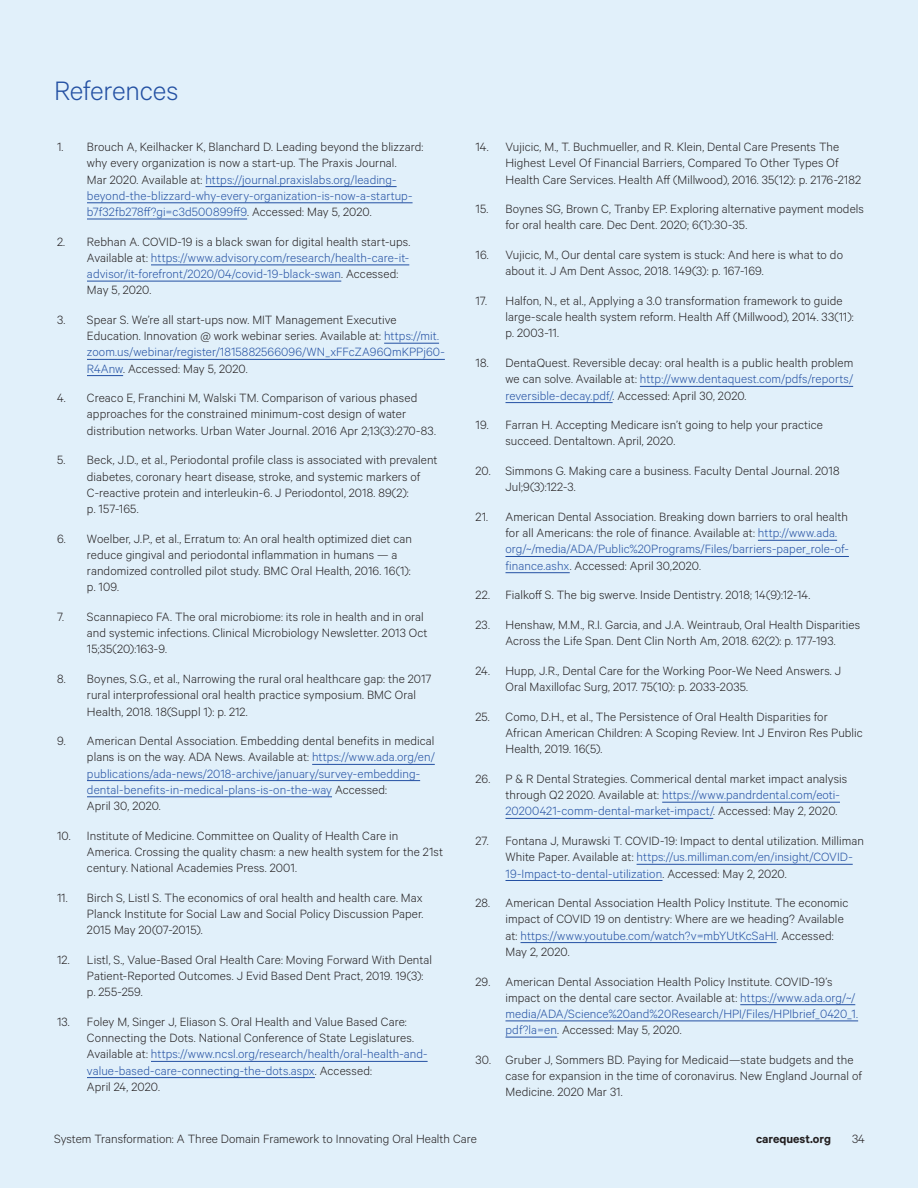
<style>
.page{position:relative;width:918px;height:1188px;background:#e1f0fa}
.page>*{position:absolute;margin:0;border:0;box-sizing:border-box;transform-origin:0 0}
.t1{font:300 30px "Calibre";letter-spacing:-.005em;color:#2451a3}
.t2{font:300 13.5px/16.2px "Calibre";letter-spacing:.005em;color:#231f20}
.t3{font:300 13.5px/16.2px "Calibre";letter-spacing:.005em;color:#2451a3}
.t4{font:600 13.5px "Calibre";color:#231f20}
.s1{color:#2451a3}
.s2{color:#231f20}
</style>
<div class="page">
<hr style="left:205px;top:186px;width:192px;height:1px;background:#2451a3">
<hr style="left:87px;top:203px;width:326px;height:1px;background:#2451a3">
<hr style="left:87px;top:219px;width:160px;height:1px;background:#2451a3">
<hr style="left:151px;top:265px;width:258px;height:1px;background:#2451a3">
<hr style="left:87px;top:281px;width:254px;height:1px;background:#2451a3">
<hr style="left:384px;top:343px;width:55px;height:1px;background:#2451a3">
<hr style="left:87px;top:359px;width:358px;height:1px;background:#2451a3">
<hr style="left:87px;top:375px;width:36px;height:1px;background:#2451a3">
<hr style="left:312px;top:764px;width:123px;height:1px;background:#2451a3">
<hr style="left:87px;top:780px;width:333px;height:1px;background:#2451a3">
<hr style="left:87px;top:797px;width:245px;height:1px;background:#2451a3">
<hr style="left:151px;top:1061px;width:277px;height:1px;background:#2451a3">
<hr style="left:87px;top:1077px;width:228px;height:1px;background:#2451a3">
<hr style="left:640px;top:386px;width:213px;height:1px;background:#2451a3">
<hr style="left:506px;top:402px;width:107px;height:1px;background:#2451a3">
<hr style="left:758px;top:540px;width:79px;height:1px;background:#2451a3">
<hr style="left:506px;top:556px;width:343px;height:1px;background:#2451a3">
<hr style="left:506px;top:572px;width:64px;height:1px;background:#2451a3">
<hr style="left:662px;top:802px;width:178px;height:1px;background:#2451a3">
<hr style="left:506px;top:818px;width:207px;height:1px;background:#2451a3">
<hr style="left:637px;top:864px;width:216px;height:1px;background:#2451a3">
<hr style="left:506px;top:880px;width:156px;height:1px;background:#2451a3">
<hr style="left:521px;top:942px;width:256px;height:1px;background:#2451a3">
<hr style="left:740px;top:1004px;width:115px;height:1px;background:#2451a3">
<hr style="left:506px;top:1021px;width:352px;height:1px;background:#2451a3">
<hr style="left:506px;top:1037px;width:51px;height:1px;background:#2451a3">
<h1 class="t1" style="left:54px;top:74px;width:126px">References</h1>
<p class="t2" style="left:87px;top:138px;width:338px;text-indent:-30px">1. Brouch A, Keilhacker K, Blanchard D. Leading beyond the blizzard: why every organization is now a start-up. The Praxis Journal.<br>Mar 2020. Available at: <span class="s1">https://journal.praxislabs.org/leading&shy;beyond-the-blizzard-why-every-organization-is-now-a-startup&shy;b7f32fb278ff?gi=c3d500899ff9</span>. Accessed: May 5, 2020.</p>
<p class="t3" style="left:87px;top:233px;width:325px;text-indent:-30px"><span class="s2">2. Rebhan A. COVID-19 is a black swan for digital health start-ups.<br>Available at:</span> https://www.advisory.com/research/health-care-it&shy;advisor/it-forefront/2020/04/covid-19-black-swan<span class="s2">. Accessed:<br>May 5, 2020.</span></p>
<p class="t2" style="left:87px;top:311px;width:359px;text-indent:-30px">3. Spear S. We’re all start-ups now. MIT Management Executive Education. Innovation @ work webinar series. Available at: <span class="s1">https://mit. zoom.us/webinar/register/1815882566096/WN_xFFcZA96QmKPPj60- R4Anw</span>. Accessed: May 5, 2020.</p>
<p class="t2" style="left:87px;top:389px;width:351px;text-indent:-30px">4. Creaco E, Franchini M, Walski TM. Comparison of various phased approaches for the constrained minimum-cost design of water distribution networks. Urban Water Journal. 2016 Apr 2;13(3):270-83.</p>
<p class="t2" style="left:87px;top:452px;width:352px;text-indent:-30px">5. Beck, J.D., et al., Periodontal profile class is associated with prevalent diabetes, coronary heart disease, stroke, and systemic markers of C-reactive protein and interleukin-6. J Periodontol, 2018. 89(2):<br>p. 157-165.</p>
<p class="t2" style="left:87px;top:530px;width:327px;text-indent:-30px">6. Woelber, J.P., et al., Erratum to: An oral health optimized diet can reduce gingival and periodontal inflammation in humans — a randomized controlled pilot study. BMC Oral Health, 2016. 16(1): p. 109.</p>
<p class="t2" style="left:87px;top:608px;width:342px;text-indent:-30px">7. Scannapieco FA. The oral microbiome: its role in health and in oral and systemic infections. Clinical Microbiology Newsletter. 2013 Oct<br>15;35(20):163-9.</p>
<p class="t2" style="left:87px;top:670px;width:346px;text-indent:-30px">8. Boynes, S.G., et al., Narrowing the rural oral healthcare gap: the 2017 rural interprofessional oral health practice symposium. BMC Oral<br>Health, 2018. 18(Suppl 1): p. 212.</p>
<p class="t3" style="left:87px;top:732px;width:349px;text-indent:-30px"><span class="s2">9. American Dental Association. Embedding dental benefits in medical plans is on the way. ADA News. Available at:</span> https://www.ada.org/en/ publications/ada-news/2018-archive/january/survey-embedding&shy;dental-benefits-in-medical-plans-is-on-the-way <span class="s2">Accessed:<br>April 30, 2020.</span></p>
<p class="t2" style="left:87px;top:827px;width:358px;text-indent:-30px">10. Institute of Medicine. Committee on Quality of Health Care in<br>America. Crossing the quality chasm: a new health system for the 21st century. National Academies Press. 2001.</p>
<p class="t2" style="left:87px;top:889px;width:338px;text-align:justify;text-indent:-30px">11. Birch S, Listl S. The economics of oral health and health care. Max Planck Institute for Social Law and Social Policy Discussion Paper.<br>2015 May 20(07-2015).</p>
<p class="t2" style="left:87px;top:951px;width:347px;text-indent:-30px">12. Listl, S., Value-Based Oral Health Care: Moving Forward With Dental<br>Patient-Reported Outcomes. J Evid Based Dent Pract, 2019. 19(3): p. 255-259.</p>
<p class="t2" style="left:87px;top:1013px;width:342px;text-indent:-30px">13. Foley M, Singer J, Eliason S. Oral Health and Value Based Care:<br>Connecting the Dots. National Conference of State Legislatures.<br>Available at: <span class="s1">https://www.ncsl.org/research/health/oral-health-and&shy;value-based-care-connecting-the-dots.aspx</span>. Accessed:<br>April 24, 2020.</p>
<p class="t2" style="left:505px;top:138px;width:357px;text-indent:-30px">14. Vujicic, M., T. Buchmueller, and R. Klein, Dental Care Presents The<br>Highest Level Of Financial Barriers, Compared To Other Types Of<br>Health Care Services. Health Aff (Millwood), 2016. 35(12): p. 2176-2182</p>
<p class="t2" style="left:505px;top:200px;width:360px;text-indent:-30px">15. Boynes SG, Brown C, Tranby EP. Exploring alternative payment models for oral health care. Dec Dent. 2020; 6(1):30-35.</p>
<p class="t2" style="left:505px;top:246px;width:339px;text-indent:-30px">16. Vujicic, M., Our dental care system is stuck: And here is what to do about it. J Am Dent Assoc, 2018. 149(3): p. 167-169.</p>
<p class="t2" style="left:505px;top:292px;width:350px;text-indent:-30px">17. Halfon, N., et al., Applying a 3.0 transformation framework to guide large-scale health system reform. Health Aff (Millwood), 2014. 33(11): p. 2003-11.</p>
<p class="t2" style="left:505px;top:354px;width:349px;text-align:justify;text-indent:-30px">18. DentaQuest. Reversible decay: oral health is a public health problem we can solve. Available at: <span class="s1">http://www.dentaquest.com/pdfs/reports/ reversible-decay.pdf/</span>. Accessed: April 30, 2020.</p>
<p class="t2" style="left:505px;top:416px;width:319px;text-indent:-30px">19. Farran H. Accepting Medicare isn’t going to help your practice succeed. Dentaltown. April, 2020.</p>
<p class="t2" style="left:505px;top:462px;width:336px;text-indent:-30px">20. Simmons G. Making care a business. Faculty Dental Journal. 2018<br>Jul;9(3):122-3.</p>
<p class="t2" style="left:505px;top:508px;width:345px;text-indent:-30px">21. American Dental Association. Breaking down barriers to oral health for all Americans: the role of finance. Available at: <span class="s1">http://www.ada. org/~/media/ADA/Public%20Programs/Files/barriers-paper_role-of&shy;finance.ashx</span>. Accessed: April 30,2020.</p>
<p class="t2" style="left:476px;top:587px;width:336px">22. Fialkoff S. The big swerve. Inside Dentistry. 2018; 14(9):12-14.</p>
<p class="t2" style="left:476px;top:616px;width:386px;text-align:center">23. Henshaw, M.M., R.I. Garcia, and J.A. Weintraub, Oral Health Disparities<br>Across the Life Span. Dent Clin North Am, 2018. 62(2): p. 177-193.</p>
<p class="t2" style="left:505px;top:662px;width:337px;text-indent:-30px">24. Hupp, J.R., Dental Care for the Working Poor-We Need Answers. J<br>Oral Maxillofac Surg, 2017. 75(10): p. 2033-2035.</p>
<p class="t2" style="left:505px;top:708px;width:359px;text-indent:-30px">25. Como, D.H., et al., The Persistence of Oral Health Disparities for<br>African American Children: A Scoping Review. Int J Environ Res Public<br>Health, 2019. 16(5).</p>
<p class="t2" style="left:505px;top:770px;width:343px;text-indent:-30px">26. P &amp; R Dental Strategies. Commerical dental market impact analysis through Q2 2020. Available at: <span class="s1">https://www.pandrdental.com/eoti-<br>20200421-comm-dental-market-impact/</span>. Accessed: May 2, 2020.</p>
<p class="t2" style="left:505px;top:832px;width:360px;text-indent:-30px">27. Fontana J, Murawski T. COVID-19: Impact to dental utilization. Milliman<br>White Paper. Available at: <span class="s1">https://us.milliman.com/en/insight/COVID-<br>19-Impact-to-dental-utilization</span>. Accessed: May 2, 2020.</p>
<p class="t2" style="left:505px;top:894px;width:345px;text-indent:-30px">28. American Dental Association Health Policy Institute. The economic impact of COVID 19 on dentistry: Where are we heading? Available at: <span class="s1">https://www.youtube.com/watch?v=mbYUtKcSaHI</span>. Accessed:<br>May 2, 2020.</p>
<p class="t2" style="left:505px;top:973px;width:354px;text-indent:-30px">29. American Dental Association Health Policy Institute. COVID-19’s impact on the dental care sector. Available at: <span class="s1">https://www.ada.org/~/ media/ADA/Science%20and%20Research/HPI/Files/HPIbrief_0420_1. pdf?la=en</span>. Accessed: May 5, 2020.</p>
<p class="t2" style="left:505px;top:1051px;width:358px;text-indent:-30px">30. Gruber J, Sommers BD. Paying for Medicaid—state budgets and the case for expansion in the time of coronavirus. New England Journal of<br>Medicine. 2020 Mar 31.</p>
<p class="t2" style="left:54px;top:1130px;width:424px">System Transformation: A Three Domain Framework to Innovating Oral Health Care</p>
<p class="t4" style="left:756px;top:1131px;width:77px">carequest.org</p>
<p class="t2" style="left:852px;top:1130px;width:14px">34</p>
</div>
